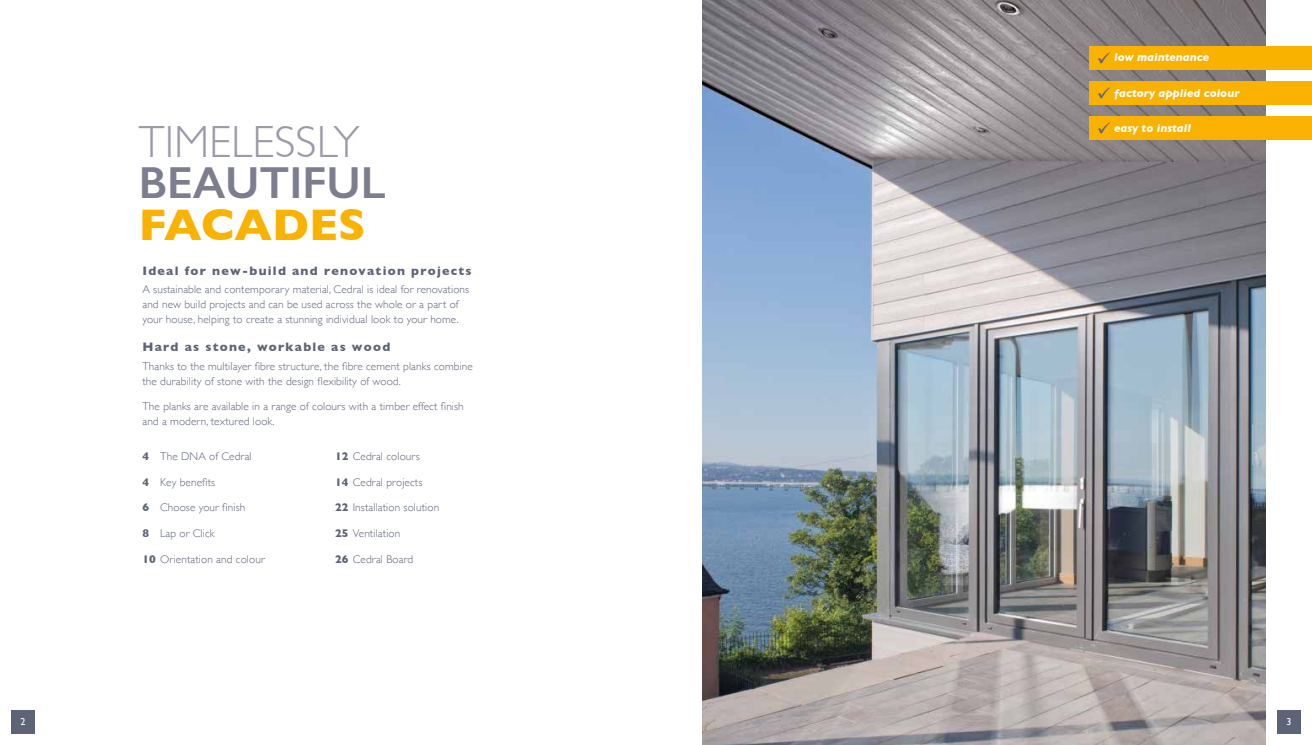
<style>
.page{position:relative;width:1312px;height:745px;background:#fff}
.page>*{position:absolute;margin:0;border:0;box-sizing:border-box;transform-origin:0 0}
.t1{font:300 45px "Gill Sans";color:#9a9aa8}
.t2{font:600 45px "Gill Sans";color:#7c7e8f}
.t3{font:700 45px "Gill Sans";color:#fab200}
.t4{font:700 12.5px "Gill Sans";letter-spacing:.1em;color:#5e6478}
.t5{font:italic 700 11.62px "Gill Sans";color:#fff}
.t6{font:300 11.25px/15px "Gill Sans";letter-spacing:.01em;color:#5e6478}
.t7{font:10px "Gill Sans";color:#fff}
.s1{font-weight:700}
.s2{color:#5e6478}
</style>
<div class="page">
<div style="left:12px;top:710px;width:23px;height:23px;background:#5e6478"></div>
<div style="left:1276px;top:710px;width:24px;height:23px;background:#5e6478"></div>
<img style="left:702px;top:0;width:563px;height:744px">
<div style="left:1089px;top:46px;width:222px;height:24px;background:#fab200"></div>
<div style="left:1089px;top:81px;width:222px;height:24px;background:#fab200"></div>
<div style="left:1089px;top:117px;width:222px;height:23px;background:#fab200"></div>
<h1 class="t1" style="left:139px;top:106px;width:222px">TIMELESSLY</h1>
<h1 class="t2" style="left:139px;top:156px;width:248px">BEAUTIFUL</h1>
<h1 class="t3" style="left:139px;top:188px;width:228px">FACADES</h1>
<p class="t4" style="left:142px;top:260px;width:331px">Ideal for new-build and renovation projects</p>
<p class="t6" style="left:142px;top:281px;width:328px">A sustainable and contemporary material, Cedral is ideal for renovations and new build projects and can be used across the whole or a part of your house, helping to create a stunning individual look to your home.</p>
<p class="t4" style="left:142px;top:337px;width:249px">Hard as stone, workable as wood</p>
<p class="t6" style="left:142px;top:358px;width:332px">Thanks to the multilayer fibre structure, the fibre cement planks combine the durability of stone with the design flexibility of wood.</p>
<p class="t6" style="left:142px;top:398px;width:323px">The planks are available in a range of colours with a timber effect finish and a modern, textured look.</p>
<p class="t6" style="left:142px;top:448px;width:111px"><span class="s1">4</span> The DNA of Cedral</p>
<p class="t6" style="left:142px;top:473px;width:74px"><span class="s1">4</span> Key benefits</p>
<p class="t6" style="left:142px;top:499px;width:104px"><span class="s1">6</span> Choose your finish</p>
<p class="t6" style="left:142px;top:525px;width:74px"><span class="s1">8</span> Lap or Click</p>
<p class="t6" style="left:142px;top:550px;width:124px"><span class="s1">10</span> Orientation and colour</p>
<p class="t6" style="left:335px;top:448px;width:86px"><span class="s1">12</span> Cedral colours</p>
<p class="t6" style="left:335px;top:473px;width:89px"><span class="s1">14</span> Cedral projects</p>
<p class="t6" style="left:335px;top:499px;width:106px"><span class="s1">22</span> Installation solution</p>
<p class="t6" style="left:335px;top:525px;width:67px"><span class="s1">25</span> Ventilation</p>
<p class="t6" style="left:335px;top:550px;width:80px"><span class="s1">26</span> Cedral Board</p>
<p class="t5" style="left:1096px;top:51px;width:114px"><span class="s2">✓</span> low maintenance</p>
<p class="t5" style="left:1096px;top:86px;width:144px"><span class="s2">✓</span> factory applied colour</p>
<p class="t5" style="left:1096px;top:121px;width:96px"><span class="s2">✓</span> easy to install</p>
<p class="t7" style="left:21px;top:715px;width:6px">2</p>
<p class="t7" style="left:1285px;top:715px;width:6px">3</p>
</div>
